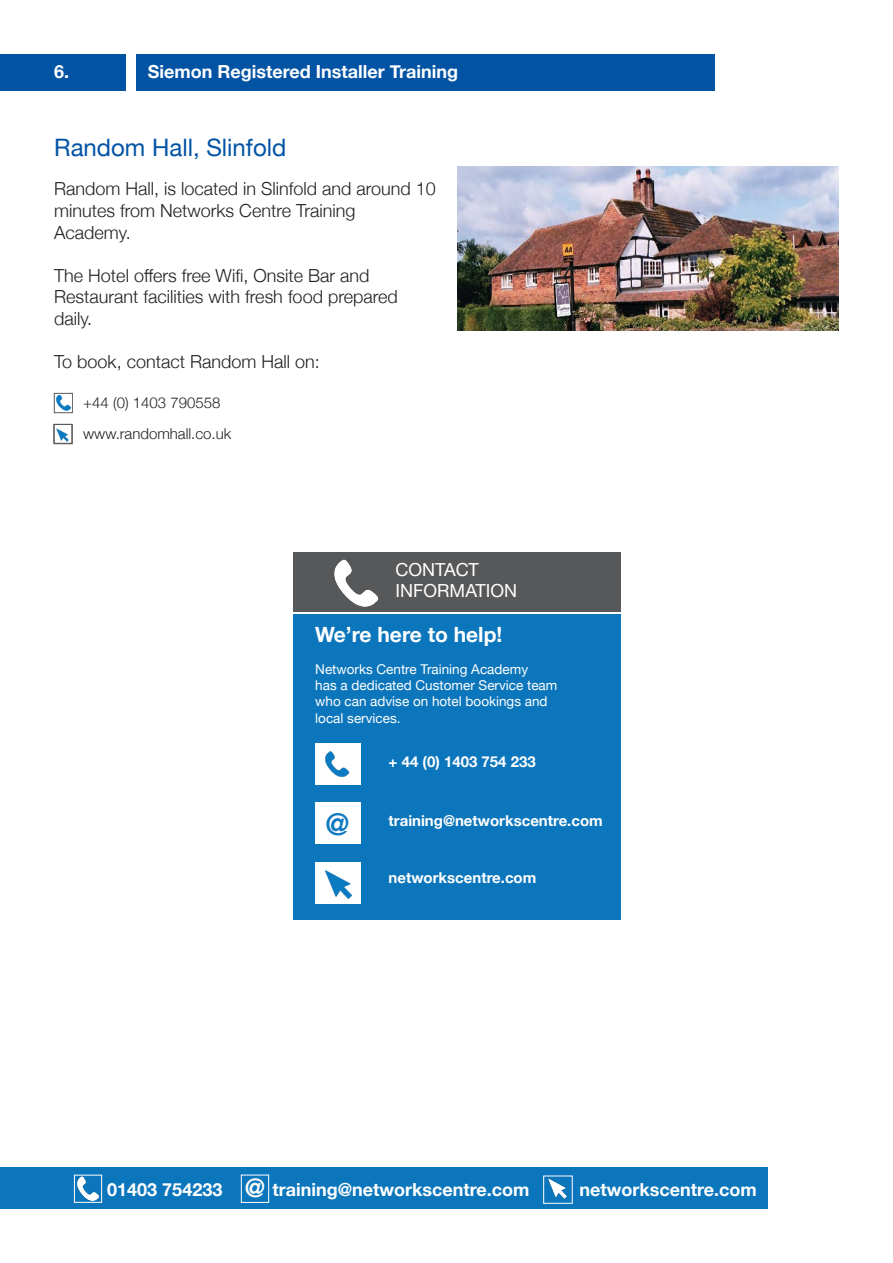
<style>
.page{position:relative;width:893px;height:1263px;background:#fff}
.page>*{position:absolute;margin:0;border:0;box-sizing:border-box;transform-origin:0 0}
.t1{font:700 30px "Helvetica Neue";color:#107ac0}
.t2{font:700 25.5px "Helvetica Neue";color:#fff}
.t3{font:24px "Helvetica Neue";color:#0353a5}
.t4{font:700 21px "Helvetica Neue";color:#fff}
.t5{font:300 18px/21.6px "Helvetica Neue";color:#231f20}
.t6{font:700 18px "Helvetica Neue";color:#fff}
.t7{font:18px "Helvetica Neue";color:#fff}
.t8{font:700 15px "Helvetica Neue";color:#fff}
.t9{font:300 15px "Helvetica Neue";color:#231f20}
.t10{font:13.5px "Helvetica Neue";color:#fff}
</style>
<div class="page">
<div style="left:0;top:54px;width:714px;height:36px;background:#0353a5"></div>
<div style="left:126px;top:39px;width:10px;height:66px;background:#fff"></div>
<div style="left:0;top:1167px;width:767px;height:42px;background:#0c76bc"></div>
<img style="left:548px;top:1178px;width:19px;height:21px">
<div style="left:241px;top:1175px;width:28px;height:27px;border:1px solid #fff"></div>
<img style="left:77px;top:1177px;width:23px;height:23px">
<div style="left:74px;top:1175px;width:28px;height:27px;border:1px solid #fff"></div>
<div style="left:294px;top:552px;width:327px;height:59px;background:#57585a"></div>
<div style="left:294px;top:615px;width:327px;height:305px;background:#0c76bc"></div>
<div style="left:315px;top:743px;width:46px;height:42px;background:#fff"></div>
<div style="left:315px;top:802px;width:46px;height:42px;background:#fff"></div>
<img style="left:334px;top:559px;width:45px;height:47px">
<div style="left:315px;top:862px;width:46px;height:41px;background:#fff"></div>
<div style="left:54px;top:393px;width:18px;height:20px;border:1px solid #57585a"></div>
<img style="left:56px;top:395px;width:15px;height:15px">
<img style="left:457px;top:166px;width:382px;height:164px">
<img style="left:325px;top:752px;width:24px;height:24px">
<img style="left:325px;top:870px;width:27px;height:29px">
<img style="left:56px;top:428px;width:13px;height:13px">
<div style="left:54px;top:424px;width:18px;height:20px;border:1px solid #57585a"></div>
<p class="t6" style="left:54px;top:57px;width:17px">6.</p>
<p class="t6" style="left:148px;top:58px;width:312px">Siemon Registered Installer Training</p>
<p class="t3" style="left:54px;top:130px;width:234px">Random Hall, Slinfold</p>
<p class="t5" style="left:54px;top:177px;width:383px">Random Hall, is located in Slinfold and around 10 minutes from Networks Centre Training</p>
<p class="t5" style="left:54px;top:220px;width:78px">Academy.</p>
<p class="t5" style="left:54px;top:263px;width:317px">The Hotel offers free Wifi, Onsite Bar and</p>
<p class="t5" style="left:54px;top:285px;width:345px">Restaurant facilities with fresh food prepared daily.</p>
<p class="t5" style="left:54px;top:350px;width:267px">To book, contact Random Hall on:</p>
<p class="t9" style="left:83px;top:390px;width:139px">+44 (0) 1403 790558</p>
<p class="t9" style="left:83px;top:421px;width:150px">www.randomhall.co.uk</p>
<p class="t7" style="left:396px;top:556px;width:85px">CONTACT</p>
<p class="t7" style="left:396px;top:578px;width:123px">INFORMATION</p>
<p class="t4" style="left:315px;top:618px;width:189px">We’re here to help!</p>
<p class="t10" style="left:315px;top:659px;width:214px">Networks Centre Training Academy</p>
<p class="t10" style="left:315px;top:676px;width:244px">has a dedicated Customer Service team</p>
<p class="t10" style="left:315px;top:692px;width:234px">who can advise on hotel bookings and</p>
<p class="t10" style="left:315px;top:708px;width:87px">local services.</p>
<p class="t1" style="left:326px;top:800px;width:25px">@</p>
<p class="t8" style="left:389px;top:750px;width:149px">+ 44 (0) 1403 754 233</p>
<p class="t8" style="left:389px;top:808px;width:216px">training@networkscentre.com</p>
<p class="t8" style="left:389px;top:865px;width:149px">networkscentre.com</p>
<h2 class="t2" style="left:245px;top:1168px;width:22px">@</h2>
<p class="t6" style="left:107px;top:1175px;width:117px">01403 754233</p>
<p class="t6" style="left:272px;top:1175px;width:259px">training@networkscentre.com</p>
<p class="t6" style="left:579px;top:1175px;width:179px">networkscentre.com</p>
</div>
